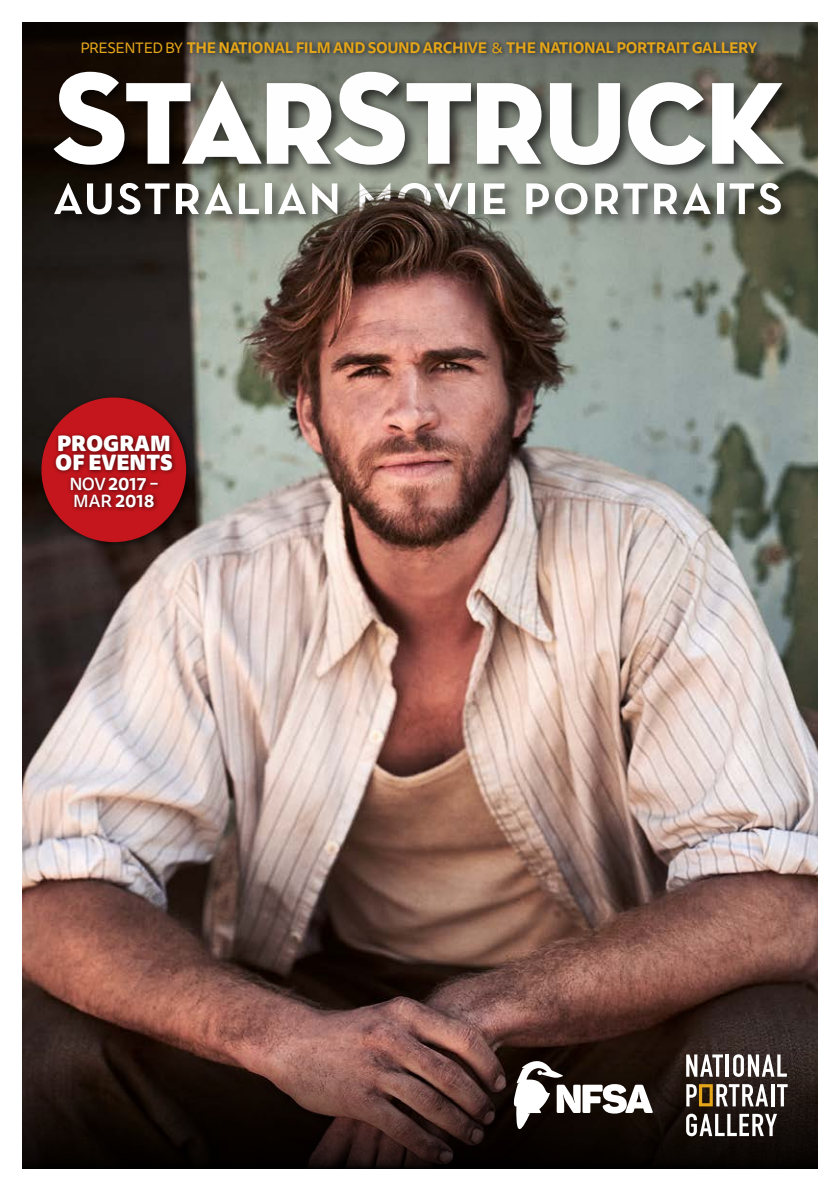
<style>
.page{position:relative;width:840px;height:1191px;background:#fff}
.page>*{position:absolute;margin:0;border:0;box-sizing:border-box;transform-origin:0 0}
.t1{font:900 21px/18.8px "Tisa Sans Pro";color:#fff}
.t2{font:700 17.4px/16.4px "Tisa Sans Pro";color:#fff}
.t3{font:700 15px "Tisa Sans Pro";letter-spacing:-.02em;color:#e5a61a}
.s1{font-weight:400}
.s2{font-weight:500}
</style>
<div class="page">
<img style="left:23px;top:204px;width:793px;height:782px">
<svg style="left:23px;top:986px;width:793px;height:182px;background:#432b25"></svg>
<svg style="left:23px;top:23px;width:793px;height:181px;background:#2f2b22"></svg>
<div style="left:50px;top:68px;width:746px;height:161px;background:#000;opacity:.65"></div>
<svg style="left:54px;top:72px;width:207px;height:93px"></svg>
<svg style="left:721px;top:83px;width:62px;height:81px"></svg>
<svg style="left:54px;top:183px;width:115px;height:32px"></svg>
<svg style="left:176px;top:183px;width:57px;height:31px"></svg>
<svg style="left:239px;top:183px;width:20px;height:31px"></svg>
<div style="left:265px;top:183px;width:6px;height:31px;background:#fff"></div>
<div style="left:716px;top:183px;width:6px;height:31px;background:#fff"></div>
<svg style="left:729px;top:183px;width:51px;height:32px"></svg>
<div style="left:77px;top:37px;width:685px;height:22px;background:#000;opacity:.75"></div>
<div style="left:38px;top:394px;width:157px;height:157px;background:#000;opacity:.65"></div>
<div style="left:41px;top:397px;width:145px;height:145px;background:#c4161c;border-radius:50%"></div>
<div style="left:52px;top:433px;width:125px;height:79px;background:#000;opacity:.65"></div>
<img style="left:270px;top:22px;width:451px;height:788px">
<svg style="left:512px;top:1061px;width:140px;height:78px"></svg>
<svg style="left:685px;top:1054px;width:37px;height:22px"></svg>
<hr style="left:725px;top:1054px;width:3px;height:22px;background:#fff">
<svg style="left:732px;top:1054px;width:54px;height:23px"></svg>
<hr style="left:770px;top:1084px;width:3px;height:22px;background:#fff">
<svg style="left:776px;top:1084px;width:11px;height:22px"></svg>
<svg style="left:685px;top:1113px;width:91px;height:23px"></svg>
<svg style="left:686px;top:1084px;width:81px;height:22px"></svg>
<p class="t3" style="left:80px;top:37px;width:678px"><span class="s1">PRESENTED BY</span> THE NATIONAL FILM AND SOUND ARCHIVE <span class="s1">&amp;</span> THE NATIONAL PORTRAIT GALLERY</p>
<h1 class="t1" style="left:55px;top:434px;width:119px">PROGRAM<br>OF EVENTS</h1>
<p class="t2" style="left:69px;top:476px;width:90px"><span class="s2">NOV</span> 2017 <span class="s2">–<br>MAR</span> 2018</p>
</div>
